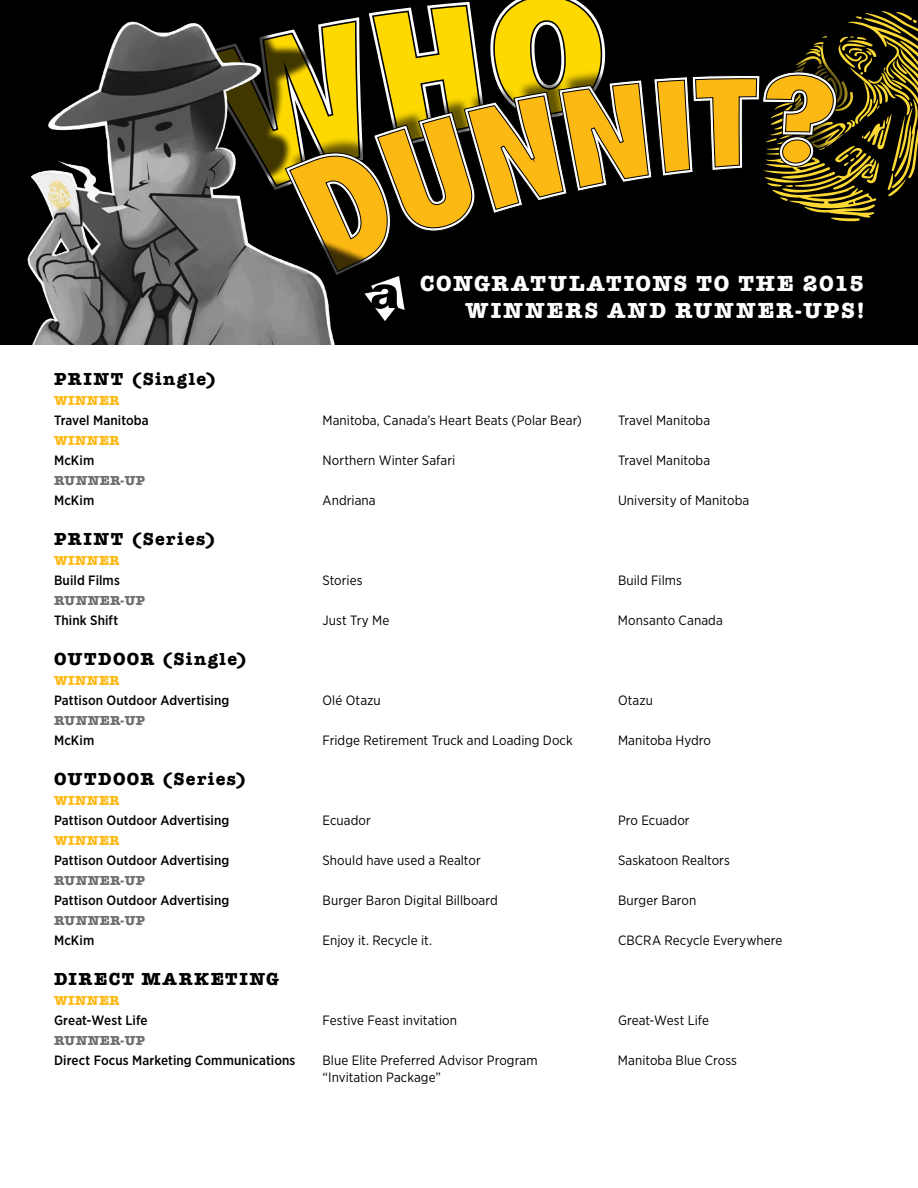
<style>
.page{position:relative;width:918px;height:1188px;background:#fff}
.page>*{position:absolute;margin:0;border:0;box-sizing:border-box;transform-origin:0 0}
.t1{font:700 22.5px/27px "American Typewriter";letter-spacing:.085em;color:#fff;text-align:right}
.t2{font:700 18px "American Typewriter";letter-spacing:.08em;color:#000}
.t3{font:13.5px "Gotham Narrow";letter-spacing:.005em;color:#000}
.t4{font:500 13.5px "Gotham Narrow";letter-spacing:.005em;color:#000}
.t5{font:700 13.5px "American Typewriter";letter-spacing:.025em;color:#6d6e71}
.t6{font:700 13.5px "American Typewriter";letter-spacing:.025em;color:#fdb913}
</style>
<div class="page">
<div style="left:0;top:0;width:918px;height:344px;background:#000"></div>
<img style="left:17px;top:21px;width:318px;height:323px">
<svg style="left:191px;top:0;width:727px;height:321px"></svg>
<h1 class="t1" style="left:420px;top:269px;width:447px">CONGRATULATIONS TO THE 2015<br>WINNERS AND RUNNER-UPS!</h1>
<h2 class="t2" style="left:54px;top:363px;width:165px">PRINT (Single)</h2>
<p class="t6" style="left:54px;top:389px;width:67px">WINNER</p>
<p class="t4" style="left:54px;top:411px;width:96px">Travel Manitoba</p>
<p class="t3" style="left:323px;top:412px;width:261px">Manitoba, Canada’s Heart Beats (Polar Bear)</p>
<p class="t3" style="left:618px;top:412px;width:94px">Travel Manitoba</p>
<p class="t6" style="left:54px;top:429px;width:67px">WINNER</p>
<p class="t4" style="left:54px;top:451px;width:42px">McKim</p>
<p class="t3" style="left:323px;top:452px;width:134px">Northern Winter Safari</p>
<p class="t3" style="left:618px;top:452px;width:94px">Travel Manitoba</p>
<p class="t5" style="left:54px;top:469px;width:93px">RUNNER-UP</p>
<p class="t4" style="left:54px;top:491px;width:42px">McKim</p>
<p class="t3" style="left:323px;top:492px;width:55px">Andriana</p>
<p class="t3" style="left:618px;top:492px;width:133px">University of Manitoba</p>
<h2 class="t2" style="left:54px;top:523px;width:164px">PRINT (Series)</h2>
<p class="t6" style="left:54px;top:549px;width:67px">WINNER</p>
<p class="t4" style="left:54px;top:572px;width:67px">Build Films</p>
<p class="t3" style="left:323px;top:572px;width:42px">Stories</p>
<p class="t3" style="left:618px;top:572px;width:65px">Build Films</p>
<p class="t5" style="left:54px;top:589px;width:93px">RUNNER-UP</p>
<p class="t4" style="left:54px;top:612px;width:66px">Think Shift</p>
<p class="t3" style="left:322px;top:612px;width:68px">Just Try Me</p>
<p class="t3" style="left:618px;top:612px;width:106px">Monsanto Canada</p>
<h2 class="t2" style="left:54px;top:643px;width:195px">OUTDOOR (Single)</h2>
<p class="t6" style="left:54px;top:669px;width:67px">WINNER</p>
<p class="t4" style="left:54px;top:692px;width:177px">Pattison Outdoor Advertising</p>
<p class="t3" style="left:323px;top:692px;width:60px">Olé Otazu</p>
<p class="t3" style="left:618px;top:692px;width:36px">Otazu</p>
<p class="t5" style="left:54px;top:709px;width:93px">RUNNER-UP</p>
<p class="t4" style="left:54px;top:732px;width:42px">McKim</p>
<p class="t3" style="left:323px;top:732px;width:252px">Fridge Retirement Truck and Loading Dock</p>
<p class="t3" style="left:618px;top:732px;width:95px">Manitoba Hydro</p>
<h2 class="t2" style="left:54px;top:763px;width:195px">OUTDOOR (Series)</h2>
<p class="t6" style="left:54px;top:789px;width:67px">WINNER</p>
<p class="t4" style="left:54px;top:812px;width:177px">Pattison Outdoor Advertising</p>
<p class="t3" style="left:323px;top:812px;width:50px">Ecuador</p>
<p class="t3" style="left:618px;top:812px;width:73px">Pro Ecuador</p>
<p class="t6" style="left:54px;top:829px;width:67px">WINNER</p>
<p class="t4" style="left:54px;top:852px;width:177px">Pattison Outdoor Advertising</p>
<p class="t3" style="left:323px;top:852px;width:160px">Should have used a Realtor</p>
<p class="t3" style="left:618px;top:852px;width:113px">Saskatoon Realtors</p>
<p class="t5" style="left:54px;top:869px;width:93px">RUNNER-UP</p>
<p class="t4" style="left:54px;top:892px;width:177px">Pattison Outdoor Advertising</p>
<p class="t3" style="left:323px;top:892px;width:177px">Burger Baron Digital Billboard</p>
<p class="t3" style="left:618px;top:892px;width:80px">Burger Baron</p>
<p class="t5" style="left:54px;top:909px;width:93px">RUNNER-UP</p>
<p class="t4" style="left:54px;top:932px;width:42px">McKim</p>
<p class="t3" style="left:323px;top:932px;width:111px">Enjoy it. Recycle it.</p>
<p class="t3" style="left:618px;top:932px;width:166px">CBCRA Recycle Everywhere</p>
<h2 class="t2" style="left:54px;top:963px;width:227px">DIRECT MARKETING</h2>
<p class="t6" style="left:54px;top:989px;width:67px">WINNER</p>
<p class="t4" style="left:54px;top:1012px;width:95px">Great-West Life</p>
<p class="t3" style="left:323px;top:1012px;width:136px">Festive Feast invitation</p>
<p class="t3" style="left:618px;top:1012px;width:93px">Great-West Life</p>
<p class="t5" style="left:54px;top:1029px;width:93px">RUNNER-UP</p>
<p class="t4" style="left:54px;top:1052px;width:243px">Direct Focus Marketing Communications</p>
<p class="t3" style="left:322px;top:1052px;width:217px">Blue Elite Preferred Advisor Program</p>
<p class="t3" style="left:618px;top:1052px;width:121px">Manitoba Blue Cross</p>
<p class="t3" style="left:322px;top:1068px;width:120px">“Invitation Package”</p>
</div>
